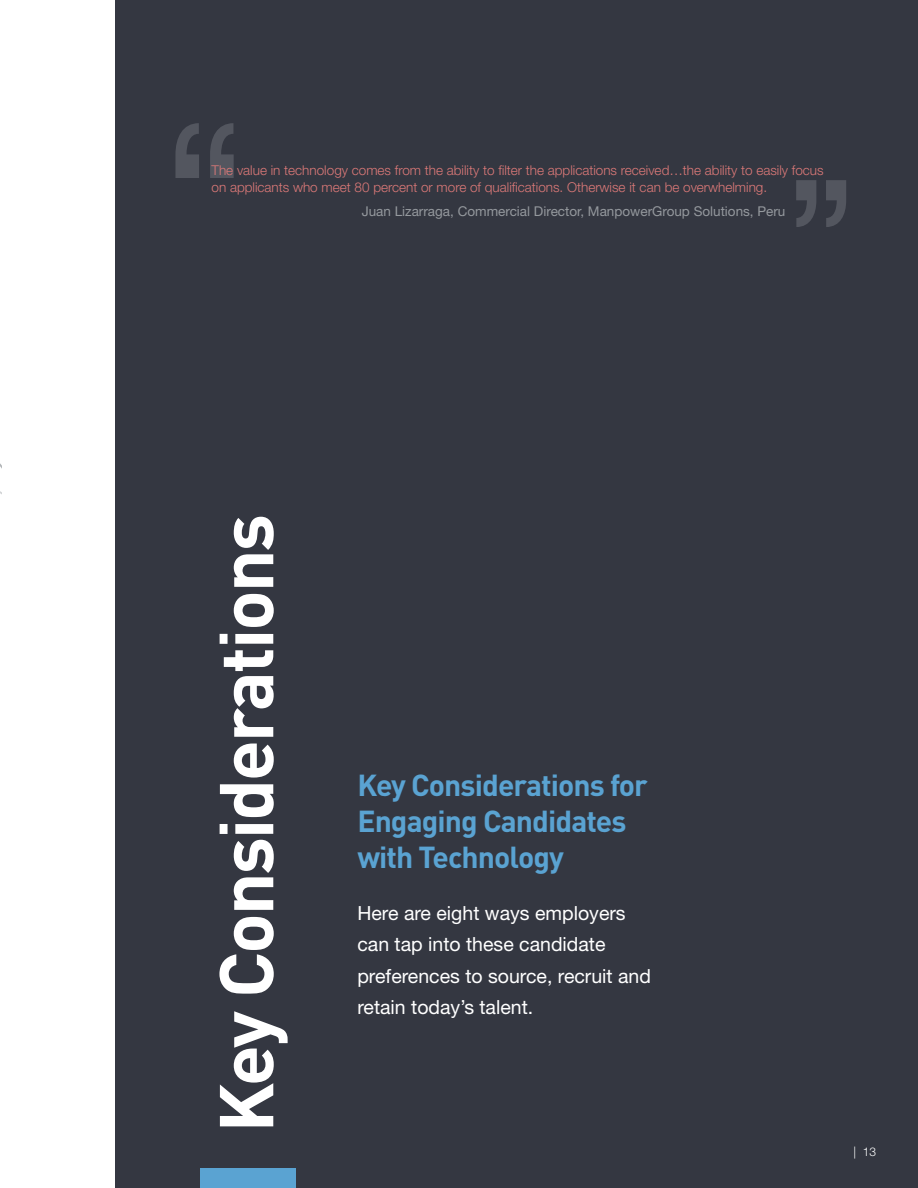
<style>
.page{position:relative;width:918px;height:1188px;background:#fff}
.page>*{position:absolute;margin:0;border:0;box-sizing:border-box;transform-origin:0 0}
.t1{font:700 75px "DINOT";letter-spacing:-.03em;color:#fff}
.t2{font:700 30px/36px "DINOT";letter-spacing:-.03em;color:#5aa3d2}
.t3{font:19.5px/31.5px "Helvetica Neue LT Std";color:#fff}
.t4{font:300 13.5px/17.2px "Helvetica Neue LT Std";color:#dc7978}
.t5{font:13.5px "Helvetica Neue LT Std";color:#94989d}
.t6{font:300 12px "Helvetica Neue LT Std";color:#fff}
</style>
<div class="page">
<div style="left:116px;top:0;width:802px;height:1188px;background:#343741"></div>
<div style="left:200px;top:1169px;width:96px;height:19px;background:#5aa3d2"></div>
<svg style="left:175px;top:123px;width:59px;height:55px"></svg>
<svg style="left:796px;top:180px;width:50px;height:47px"></svg>
<p class="t4" style="left:212px;top:161px;width:614px">The value in technology comes from the ability to filter the applications received…the ability to easily focus on applicants who meet 80 percent or more of qualifications. Otherwise it can be overwhelming.</p>
<p class="t5" style="left:362px;top:203px;width:425px">Juan Lizarraga, Commercial Director, ManpowerGroup Solutions, Peru</p>
<h1 class="t1" style="left:197px;top:1133px;width:620px;rotate:-90deg">Key Considerations</h1>
<h2 class="t2" style="left:357px;top:766px;width:292px">Key Considerations for<br>Engaging Candidates with Technology</h2>
<h3 class="t3" style="left:357px;top:897px;width:295px">Here are eight ways employers can tap into these candidate preferences to source, recruit and retain today’s talent.</h3>
<p class="t6" style="left:854px;top:1144px;width:24px">| 13</p>
</div>
